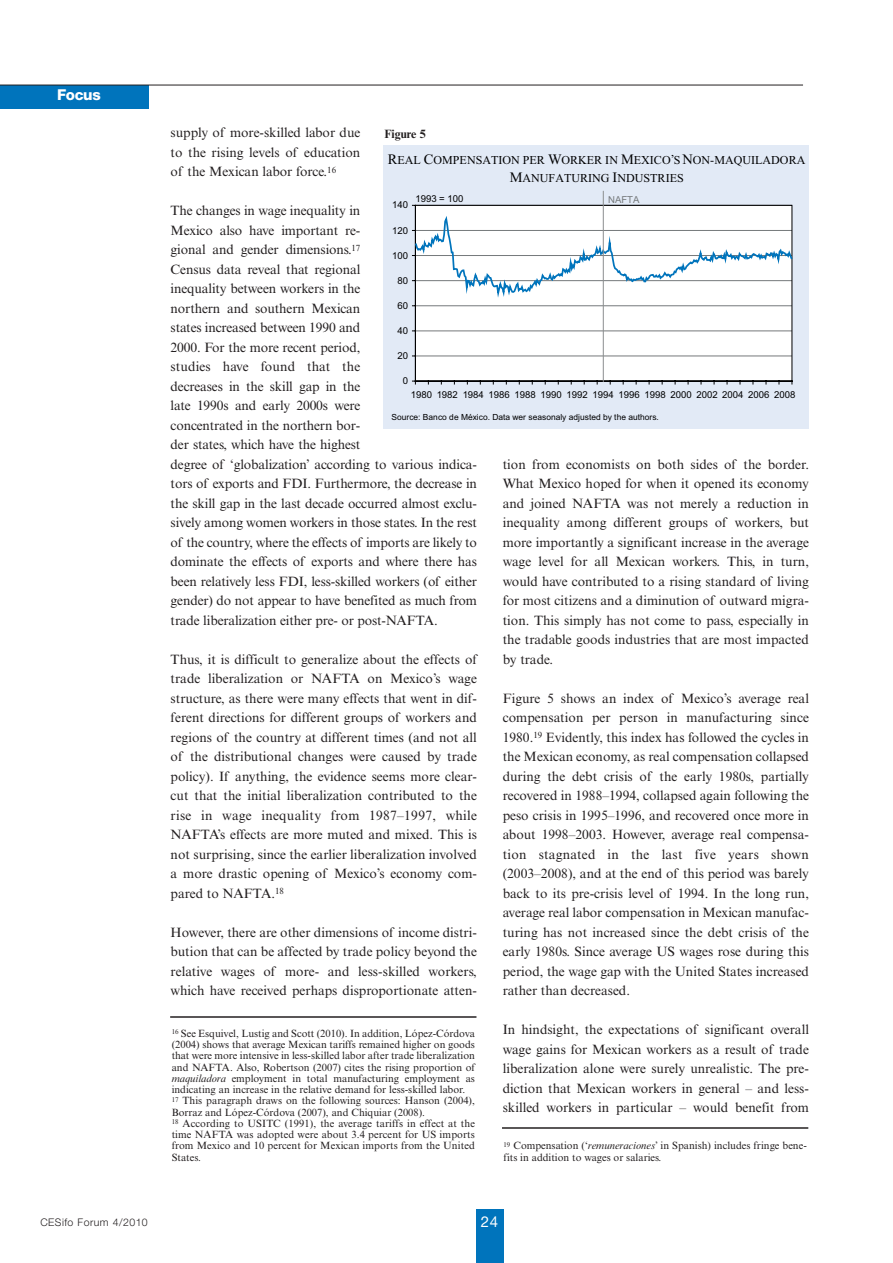
<style>
.page{position:relative;width:893px;height:1263px;background:#fff}
.page>*{position:absolute;margin:0;border:0;box-sizing:border-box;transform-origin:0 0}
.t1{font:800 15px "Helvetica Neue LT Std";letter-spacing:-.025em;color:#fff}
.t2{font:15px "Helvetica Neue LT Std";color:#fff}
.t3{font:13.5px/19.5px "Times New Roman MT Std";letter-spacing:-.01em;color:#231f20;text-align:justify}
.t4{font:12px/17.4px "Times New Roman";color:#000001;text-align:center}
.t5{font:700 12px "Times New Roman MT Std";color:#231f20}
.t6{font:10.5px/11.2px "Times New Roman MT Std";color:#231f20}
.t7{font:300 10.5px "Helvetica Neue LT Std";letter-spacing:.045em;color:#231f20}
.t8{font:9.6px "Arial";color:#000001}
.t9{font:9.6px "Arial";color:#75797b}
.t10{font:8.4px "Arial";color:#000001}
.s1{font-size:14.4px}
.s2{font-style:italic}
</style>
<div class="page">
<div style="left:476px;top:1209px;width:28px;height:54px;background:#0074bc"></div>
<div style="left:0;top:85px;width:149px;height:23px;background:#0074bc"></div>
<hr style="left:0;top:85px;width:803px;height:1px;background:#231f20">
<hr style="left:170px;top:1016px;width:306px;height:2px;background:#231f20">
<div style="left:383px;top:145px;width:425px;height:284px;background:#e2eaf6"></div>
<svg style="left:412px;top:205px;width:380px;height:180px;background:#eff0f0"></svg>
<svg style="left:415px;top:213px;width:377px;height:89px;background:#e9eff2"></svg>
<hr style="left:603px;top:191px;width:1px;height:191px;background:#8b8e8f">
<hr style="left:502px;top:1127px;width:306px;height:2px;background:#231f20">
<p class="t1" style="left:57px;top:89px;width:45px">Focus</p>
<p class="t3" style="left:171px;top:124px;width:191px">supply of more-skilled labor due to the rising levels of education of the Mexican labor force.<sup>16</sup></p>
<p class="t3" style="left:171px;top:202px;width:308px;text-align:left">The changes in wage inequality in<br>Mexico also have important re-<br>gional and gender dimensions.<sup>17<br></sup>Census data reveal that regional<br>inequality between workers in the<br>northern and southern Mexican<br>states increased between 1990 and<br>2000. For the more recent period,<br>studies have found that the<br>decreases in the skill gap in the<br>late 1990s and early 2000s were<br>concentrated in the northern bor-<br>der states, which have the highest<br>degree of ‘globalization’ according to various indica&shy;tors of exports and FDI. Furthermore, the decrease in the skill gap in the last decade occurred almost exclu&shy;sively among women workers in those states. In the rest of the country, where the effects of imports are likely to dominate the effects of exports and where there has been relatively less FDI, less-skilled workers (of either gender) do not appear to have benefited as much from trade liberalization either pre- or post-NAFTA.</p>
<p class="t3" style="left:171px;top:651px;width:308px">Thus, it is difficult to generalize about the effects of trade liberalization or NAFTA on Mexico’s wage structure, as there were many effects that went in dif&shy;ferent directions for different groups of workers and regions of the country at different times (and not all of the distributional changes were caused by trade policy). If anything, the evidence seems more clear&shy;cut that the initial liberalization contributed to the rise in wage inequality from 1987–1997, while NAFTA’s effects are more muted and mixed. This is not surprising, since the earlier liberalization involved a more drastic opening of Mexico’s economy com&shy;pared to NAFTA.<sup>18</sup></p>
<p class="t3" style="left:171px;top:924px;width:308px">However, there are other dimensions of income distri&shy;bution that can be affected by trade policy beyond the relative wages of more- and less-skilled workers, which have received perhaps disproportionate atten-</p>
<p class="t5" style="left:384px;top:129px;width:43px">Figure 5</p>
<p class="t4" style="left:388px;top:151px;width:419px"><span class="s1">R</span>EAL <span class="s1">C</span>OMPENSATION PER <span class="s1">W</span>ORKER IN <span class="s1">M</span>EXICO S <span class="s1">N</span>ON-MAQUILADORA<br><span class="s1">M</span>ANUFATURING <span class="s1">I</span>NDUSTRIES</p>
<p class="t4" style="left:671px;top:143px;width:5px">,</p>
<p class="t8" style="left:415px;top:195px;width:50px">1993 = 100</p>
<p class="t9" style="left:608px;top:196px;width:33px">NAFTA</p>
<p class="t8" style="left:392px;top:202px;width:17px">140</p>
<p class="t8" style="left:392px;top:227px;width:17px">120</p>
<p class="t8" style="left:392px;top:252px;width:17px">100</p>
<p class="t8" style="left:397px;top:277px;width:12px">80</p>
<p class="t8" style="left:397px;top:302px;width:12px">60</p>
<p class="t8" style="left:397px;top:327px;width:12px">40</p>
<p class="t8" style="left:397px;top:352px;width:12px">20</p>
<p class="t8" style="left:403px;top:377px;width:7px">0</p>
<p class="t8" style="left:411px;top:391px;width:386px">1980 1982 1984 1986 1988 1990 1992 1994 1996 1998 2000 2002 2004 2006 2008</p>
<p class="t10" style="left:391px;top:414px;width:269px">Source: Banco de México. Data wer seasonaly adjusted by the authors.</p>
<p class="t3" style="left:502px;top:455px;width:308px">tion from economists on both sides of the border.<br>What Mexico hoped for when it opened its economy and joined NAFTA was not merely a reduction in inequality among different groups of workers, but more importantly a significant increase in the average wage level for all Mexican workers. This, in turn, would have contributed to a rising standard of living for most citizens and a diminution of outward migra&shy;tion. This simply has not come to pass, especially in the tradable goods industries that are most impacted by trade.</p>
<p class="t3" style="left:502px;top:689px;width:308px">Figure 5 shows an index of Mexico’s average real compensation per person in manufacturing since 1980.<sup>19</sup> Evidently, this index has followed the cycles in the Mexican economy, as real compensation collapsed during the debt crisis of the early 1980s, partially recovered in 1988–1994, collapsed again following the peso crisis in 1995–1996, and recovered once more in about 1998–2003. However, average real compensa&shy;tion stagnated in the last five years shown (2003–2008), and at the end of this period was barely back to its pre-crisis level of 1994. In the long run, average real labor compensation in Mexican manufac&shy;turing has not increased since the debt crisis of the early 1980s. Since average US wages rose during this period, the wage gap with the United States increased rather than decreased.</p>
<p class="t3" style="left:502px;top:1021px;width:308px">In hindsight, the expectations of significant overall wage gains for Mexican workers as a result of trade liberalization alone were surely unrealistic. The pre&shy;diction that Mexican workers in general – and less&shy;skilled workers in particular – would benefit from</p>
<p class="t6" style="left:172px;top:1029px;width:305px"><sup>16</sup> See Esquivel, Lustig and Scott (2010). In addition, López-Córdova (2004) shows that average Mexican tariffs remained higher on goods that were more intensive in less-skilled labor after trade liberalization and NAFTA. Also, Robertson (2007) cites the rising proportion of <span class="s2">maquiladora</span> employment in total manufacturing employment as indicating an increase in the relative demand for less-skilled labor.<br><sup>17</sup> This paragraph draws on the following sources: Hanson (2004), Borraz and López-Córdova (2007), and Chiquiar (2008).<br><sup>18</sup> According to USITC (1991), the average tariffs in effect at the time NAFTA was adopted were about 3.4 percent for US imports from Mexico and 10 percent for Mexican imports from the United States.</p>
<p class="t6" style="left:503px;top:1141px;width:305px"><sup>19</sup> Compensation (‘<span class="s2">remuneraciones</span>’ in Spanish) includes fringe bene&shy;fits in addition to wages or salaries.</p>
<p class="t7" style="left:40px;top:1218px;width:109px">CESifo Forum 4/2010</p>
<p class="t2" style="left:481px;top:1216px;width:19px">24</p>
</div>
